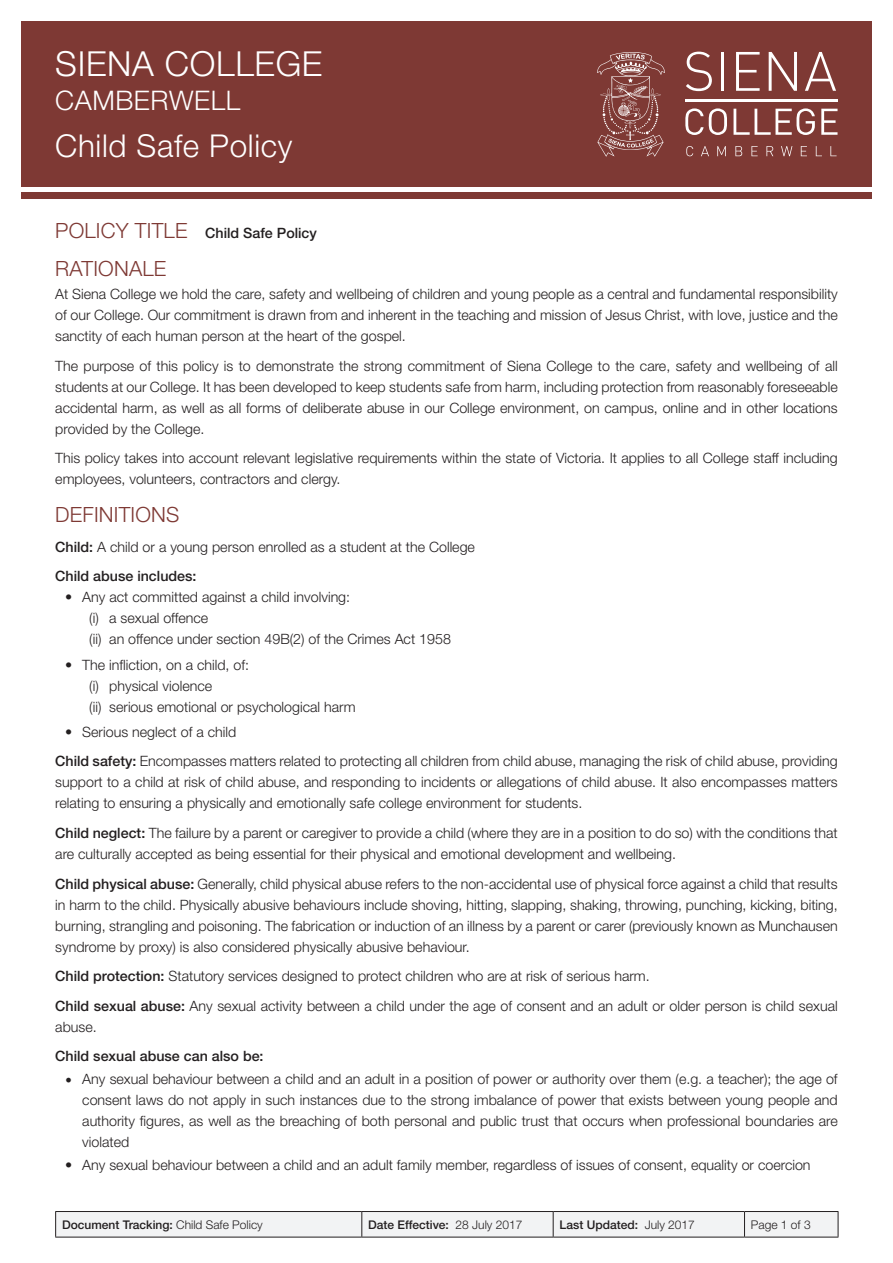
<style>
.page{position:relative;width:893px;height:1263px;background:#fff}
.page>*{position:absolute;margin:0;border:0;box-sizing:border-box;transform-origin:0 0}
.t1{font:300 34.5px "Helvetica Neue LT Std";letter-spacing:.02em;color:#fff}
.t2{font:300 31.5px "Helvetica Neue LT Std";letter-spacing:.02em;color:#fff}
.t3{font:300 27px "Helvetica Neue LT Std";letter-spacing:.02em;color:#fff}
.t4{font:300 21px "Helvetica Neue LT Std";letter-spacing:.01em;color:#7e3934}
.t5{font:300 14.25px/21px "Helvetica Neue LT Std";color:#231f20;text-align:justify}
.t6{font:500 14.25px "Helvetica Neue LT Std";color:#231f20}
.t7{font:500 12px "Helvetica Neue LT Std";color:#231f20}
.t8{font:300 12px "Helvetica Neue LT Std";color:#231f20}
.s1{font-weight:300;font-size:21px;color:#7e3934}
.s2{font-weight:500}
.s3{font-family:"Minion Pro";font-weight:400;font-size:18px}
.s4{font-weight:300}
</style>
<div class="page">
<div style="left:21px;top:21px;width:851px;height:166px;background:#7e3934"></div>
<div style="left:21px;top:192px;width:851px;height:7px;background:#7e3934"></div>
<svg style="left:686px;top:52px;width:26px;height:39px"></svg>
<hr style="left:721px;top:52px;width:3px;height:39px;background:#fff">
<svg style="left:736px;top:52px;width:24px;height:39px"></svg>
<svg style="left:769px;top:52px;width:28px;height:39px"></svg>
<svg style="left:805px;top:52px;width:31px;height:39px"></svg>
<svg style="left:685px;top:108px;width:42px;height:27px"></svg>
<svg style="left:733px;top:108px;width:82px;height:27px"></svg>
<svg style="left:821px;top:109px;width:16px;height:26px"></svg>
<svg style="left:686px;top:146px;width:7px;height:10px"></svg>
<svg style="left:701px;top:146px;width:8px;height:10px"></svg>
<svg style="left:717px;top:146px;width:9px;height:10px"></svg>
<svg style="left:735px;top:146px;width:7px;height:10px"></svg>
<svg style="left:751px;top:146px;width:7px;height:10px"></svg>
<svg style="left:766px;top:146px;width:7px;height:10px"></svg>
<svg style="left:781px;top:146px;width:11px;height:10px"></svg>
<svg style="left:801px;top:146px;width:6px;height:10px"></svg>
<svg style="left:816px;top:146px;width:6px;height:10px"></svg>
<svg style="left:830px;top:146px;width:6px;height:10px"></svg>
<hr style="left:685px;top:99px;width:153px;height:2px;background:#fff">
<svg style="left:597px;top:52px;width:68px;height:105px"></svg>
<svg style="left:55px;top:1211px;width:784px;height:26px"></svg>
<hr style="left:55px;top:1237px;width:307px;height:1px;background:#231f20">
<hr style="left:362px;top:1237px;width:191px;height:1px;background:#231f20">
<hr style="left:553px;top:1237px;width:191px;height:1px;background:#231f20">
<hr style="left:744px;top:1237px;width:94px;height:1px;background:#231f20">
<h1 class="t1" style="left:55px;top:42px;width:269px">SIENA COLLEGE</h1>
<h3 class="t3" style="left:55px;top:84px;width:187px">CAMBERWELL</h3>
<h2 class="t2" style="left:55px;top:127px;width:239px">Child Safe Policy</h2>
<p class="t6" style="left:55px;top:225px;width:263px"><span class="s1">POLICY TITLE</span> Child Safe Policy</p>
<p class="t4" style="left:55px;top:256px;width:113px">RATIONALE</p>
<p class="t5" style="left:55px;top:283px;width:784px">At Siena College we hold the care, safety and wellbeing of children and young people as a central and fundamental responsibility of our College. Our commitment is drawn from and inherent in the teaching and mission of Jesus Christ, with love, justice and the sanctity of each human person at the heart of the gospel.</p>
<p class="t5" style="left:55px;top:355px;width:784px">The purpose of this policy is to demonstrate the strong commitment of Siena College to the care, safety and wellbeing of all students at our College. It has been developed to keep students safe from harm, including protection from reasonably foreseeable accidental harm, as well as all forms of deliberate abuse in our College environment, on campus, online and in other locations provided by the College.</p>
<p class="t5" style="left:55px;top:447px;width:784px">This policy takes into account relevant legislative requirements within the state of Victoria. It applies to all College staff including employees, volunteers, contractors and clergy.</p>
<p class="t4" style="left:55px;top:502px;width:126px">DEFINITIONS</p>
<p class="t5" style="left:55px;top:536px;width:421px"><span class="s2">Child:</span> A child or a young person enrolled as a student at the College</p>
<p class="t6" style="left:55px;top:568px;width:143px">Child abuse includes:</p>
<p class="t5" style="left:65px;top:587px;width:286px">• Any act committed against a child involving:</p>
<p class="t5" style="left:89px;top:608px;width:120px">(i) a sexual offence</p>
<p class="t5" style="left:89px;top:629px;width:363px">(ii) an offence under section 49B(2) of the Crimes Act 1958</p>
<p class="t5" style="left:65px;top:654px;width:185px">• The infliction, on a child, of:</p>
<p class="t5" style="left:89px;top:675px;width:124px">(i) physical violence</p>
<p class="t5" style="left:89px;top:696px;width:268px">(ii) serious emotional or psychological harm</p>
<p class="t5" style="left:65px;top:721px;width:172px">• Serious neglect of a child</p>
<p class="t5" style="left:55px;top:751px;width:784px"><span class="s2">Child safety:</span> Encompasses matters related to protecting all children from child abuse, managing the risk of child abuse, providing support to a child at risk of child abuse, and responding to incidents or allegations of child abuse. It also encompasses matters relating to ensuring a physically and emotionally safe college environment for students.</p>
<p class="t5" style="left:55px;top:822px;width:784px"><span class="s2">Child neglect:</span> The failure by a parent or caregiver to provide a child (where they are in a position to do so) with the conditions that are culturally accepted as being essential for their physical and emotional development and wellbeing.</p>
<p class="t5" style="left:55px;top:873px;width:784px"><span class="s2">Child physical abuse:</span> Generally, child physical abuse refers to the non-accidental use of physical force against a child that results in harm to the child. Physically abusive behaviours include shoving, hitting, slapping, shaking, throwing, punching, kicking, biting, burning, strangling and poisoning. The fabrication or induction of an illness by a parent or carer (previously known as Munchausen syndrome by proxy) is also considered physically abusive behaviour.</p>
<p class="t5" style="left:55px;top:965px;width:596px"><span class="s2">Child protection:</span> Statutory services designed to protect children who are at risk of serious harm.</p>
<p class="t5" style="left:55px;top:995px;width:784px"><span class="s2">Child sexual abuse:</span> Any sexual activity between a child under the age of consent and an adult or older person is child sexual abuse.</p>
<p class="t6" style="left:55px;top:1047px;width:210px">Child sexual abuse can also be:</p>
<p class="t5" style="left:82px;top:1068px;width:757px;text-indent:-17px"><span class="s3">•</span> Any sexual behaviour between a child and an adult in a position of power or authority over them (e.g. a teacher); the age of consent laws do not apply in such instances due to the strong imbalance of power that exists between young people and authority figures, as well as the breaching of both personal and public trust that occurs when professional boundaries are violated</p>
<p class="t5" style="left:65px;top:1154px;width:747px">• Any sexual behaviour between a child and an adult family member, regardless of issues of consent, equality or coercion</p>
<p class="t7" style="left:62px;top:1217px;width:202px">Document Tracking: <span class="s4">Child Safe Policy</span></p>
<p class="t7" style="left:368px;top:1217px;width:156px">Date Effective: <span class="s4">28 July 2017</span></p>
<p class="t7" style="left:560px;top:1217px;width:137px">Last Updated: <span class="s4">July 2017</span></p>
<p class="t8" style="left:751px;top:1217px;width:61px">Page 1 of 3</p>
</div>
